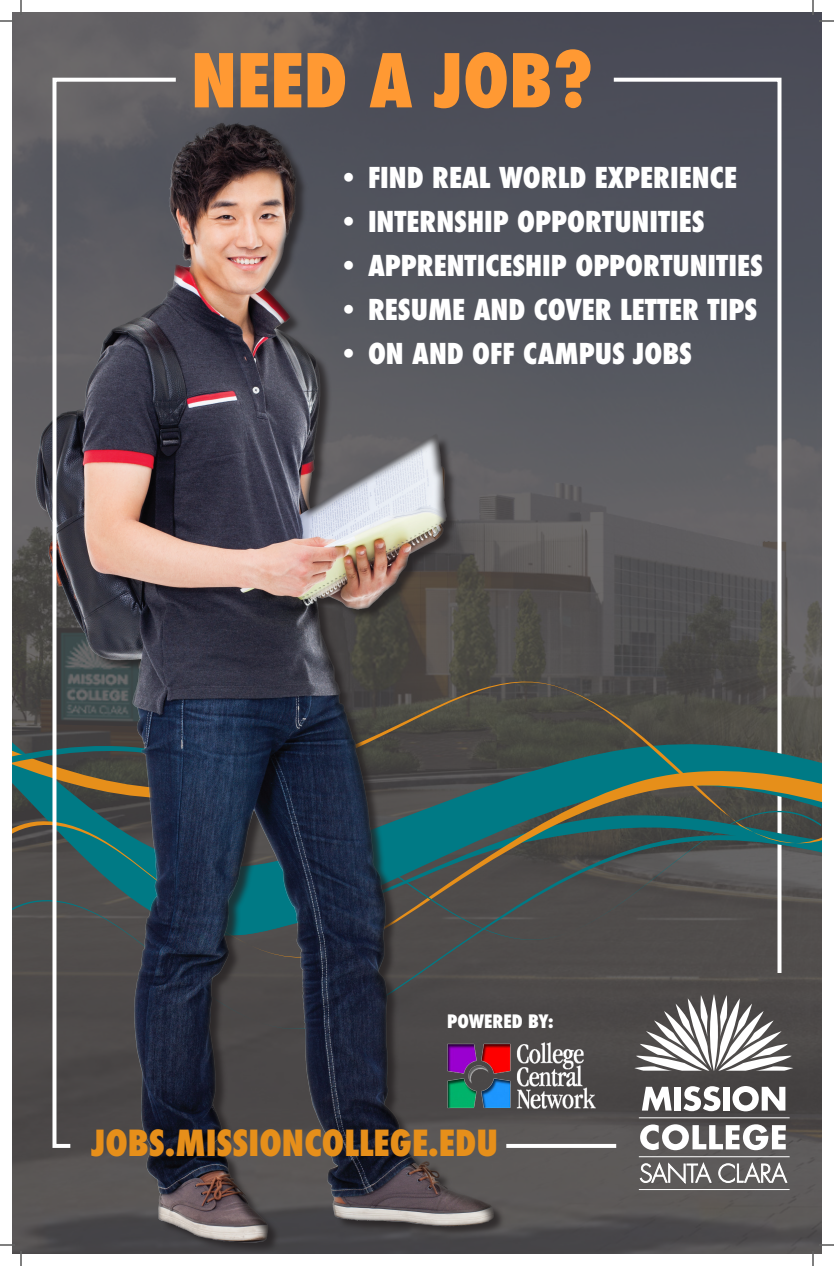
<style>
.page{position:relative;width:834px;height:1266px;background:#fff}
.page>*{position:absolute;margin:0;border:0;box-sizing:border-box;transform-origin:0 0}
.t1{font:800 condensed 72px "Futura";color:#f93}
.t2{font:800 condensed 35px "Futura";color:#e68f1a}
.t3{font:800 condensed 28px "Futura";color:#fff}
.t4{font:800 condensed 18px "Futura";color:#fff}
</style>
<div class="page">
<img style="left:22px;top:12px;width:800px;height:1242px">
<svg style="left:634px;top:1029px;width:159px;height:42px"></svg>
<svg style="left:640px;top:1163px;width:71px;height:20px"></svg>
<svg style="left:719px;top:1163px;width:68px;height:20px"></svg>
<svg style="left:640px;top:1124px;width:146px;height:26px"></svg>
<svg style="left:642px;top:1087px;width:30px;height:24px"></svg>
<div style="left:674px;top:1087px;width:6px;height:24px;background:#fff"></div>
<svg style="left:683px;top:1086px;width:37px;height:25px"></svg>
<div style="left:723px;top:1087px;width:7px;height:24px;background:#fff"></div>
<svg style="left:732px;top:1086px;width:53px;height:25px"></svg>
<hr style="left:639px;top:1117px;width:151px;height:1px;background:#fff">
<hr style="left:639px;top:1156px;width:151px;height:1px;background:#fff">
<hr style="left:639px;top:1189px;width:151px;height:1px;background:#fff">
<svg style="left:610px;top:76px;width:174px;height:595px;background:#595a60"></svg>
<hr style="left:506px;top:1144px;width:110px;height:4px;background:#fff">
<svg style="left:532px;top:959px;width:290px;height:70px;background:#595655"></svg>
<div style="left:532px;top:847px;width:290px;height:112px;background:#504d4b"></div>
<svg style="left:532px;top:671px;width:290px;height:176px;background:#504e49"></svg>
<svg style="left:532px;top:742px;width:289px;height:200px;background:#485e57"></svg>
<div style="left:12px;top:13px;width:520px;height:1241px;background:#231f20;opacity:.75"></div>
<svg style="left:50px;top:76px;width:130px;height:1074px;background:#56565b"></svg>
<img style="left:447px;top:1042px;width:149px;height:66px">
<svg style="left:0;top:0;width:22px;height:22px"></svg>
<svg style="left:0;top:1244px;width:22px;height:22px"></svg>
<svg style="left:812px;top:0;width:22px;height:22px"></svg>
<svg style="left:812px;top:1244px;width:22px;height:22px"></svg>
<p class="t1" style="left:191px;top:32px;width:404px">NEED A JOB?</p>
<p class="t3" style="left:338px;top:159px;width:401px">• FIND REAL WORLD EXPERIENCE</p>
<p class="t3" style="left:338px;top:203px;width:368px">• INTERNSHIP OPPORTUNITIES</p>
<p class="t3" style="left:338px;top:247px;width:426px">• APPRENTICESHIP OPPORTUNITIES</p>
<p class="t3" style="left:338px;top:291px;width:421px">• RESUME AND COVER LETTER TIPS</p>
<p class="t3" style="left:338px;top:335px;width:356px">• ON AND OFF CAMPUS JOBS</p>
<p class="t4" style="left:447px;top:1009px;width:108px">POWERED BY:</p>
<p class="t2" style="left:92px;top:1119px;width:408px">JOBS.MISSIONCOLLEGE.EDU</p>
</div>
